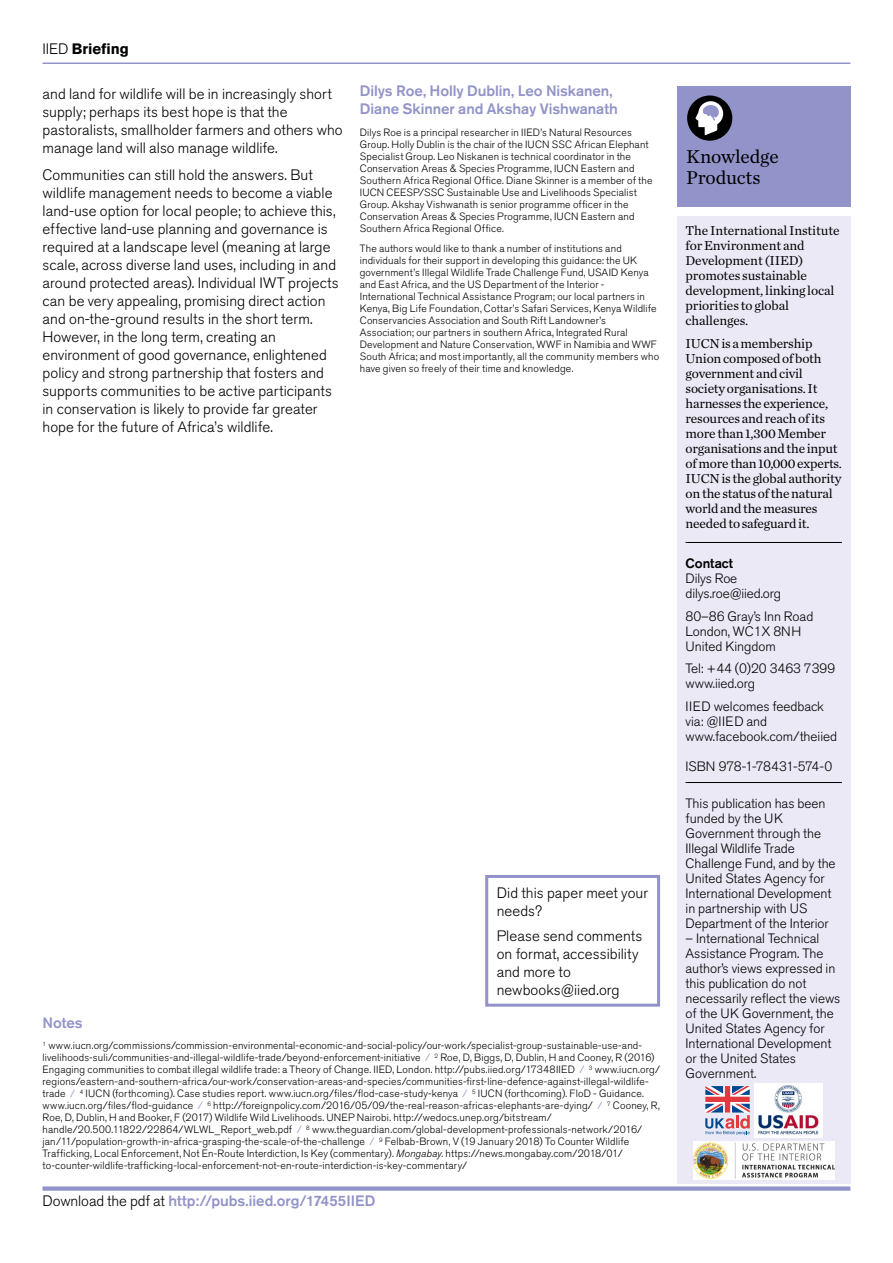
<style>
.page{position:relative;width:893px;height:1263px;background:#fff}
.page>*{position:absolute;margin:0;border:0;box-sizing:border-box;transform-origin:0 0}
.t1{font:19.5px/20.7px "Chronicle Text G1";letter-spacing:-.01em;color:#000}
.IIED_briefing_Body_c{font:300 15px/18px "Akzidenz Grotesk BE";letter-spacing:.005em;color:#000}
.IIED_briefing_Policy{font:300 15px/18px "Akzidenz Grotesk BE";letter-spacing:.005em;color:#000}
.IIED_briefing_Author{font:500 15px/18px "Akzidenz Grotesk BE";letter-spacing:-.005em;color:#9293c8}
.IIED_briefing_Body_c-2{font:500 15px "Akzidenz Grotesk BE";color:#9293c8}
.IIED_briefing_Body_c-3{font:700 15px "Akzidenz Grotesk BE";letter-spacing:-.005em;color:#000}
.IIED_briefing_Notes{font:500 15px "Akzidenz Grotesk BE";color:#9293c8}
.IIED_briefing_Contac{font:300 13.5px/15px "Akzidenz Grotesk BE";letter-spacing:-.005em;color:#000}
.IIED_briefing_About{font:13.5px/15px "Chronicle Text G1";letter-spacing:-.015em;color:#000}
.IIED_DP_Cover_body_c{font:300 13.5px "Akzidenz Grotesk BE";letter-spacing:-.01em;color:#000}
.IIED_briefing_Notes-2{font:300 10.5px/12px "Akzidenz Grotesk BE";letter-spacing:.015em;color:#000}
.IIED_briefing_Author-2{font:300 10.5px/12px "Akzidenz Grotesk BE";letter-spacing:.015em;color:#000}
.s1{font-weight:300}
.s2{color:#9293c8}
.s3{font-style:italic}
.s4{font-weight:300;color:#000}
.s5{font-weight:500}
</style>
<div class="page">
<div style="left:677px;top:86px;width:173px;height:121px;background:#9293c8"></div>
<div style="left:687px;top:95px;width:45px;height:46px;background:#000;border-radius:50%"></div>
<svg style="left:695px;top:101px;width:28px;height:34px"></svg>
<div style="left:677px;top:216px;width:173px;height:967px;background:#eae9f5"></div>
<hr style="left:686px;top:542px;width:156px;height:1px;background:#000">
<hr style="left:686px;top:782px;width:156px;height:1px;background:#000">
<hr style="left:43px;top:63px;width:807px;height:1px;background:#9293c8">
<div style="left:43px;top:1186px;width:807px;height:5px;background:#9293c8"></div>
<svg style="left:705px;top:1086px;width:45px;height:49px"></svg>
<img style="left:755px;top:1083px;width:67px;height:54px">
<img style="left:693px;top:1142px;width:141px;height:37px">
<div style="left:485px;top:875px;width:175px;height:132px;border:3px solid #9293c8"></div>
<p class="IIED_briefing_Body_c-3" style="left:43px;top:40px;width:88px"><span class="s1">IIED</span> Briefing</p>
<p class="IIED_briefing_Body_c" style="left:43px;top:85px;width:302px">and land for wildlife will be in increasingly short supply; perhaps its best hope is that the pastoralists, smallholder farmers and others who manage land will also manage wildlife.</p>
<p class="IIED_briefing_Body_c" style="left:43px;top:166px;width:298px">Communities can still hold the answers. But wildlife management needs to become a viable land-use option for local people; to achieve this, effective land-use planning and governance is required at a landscape level (meaning at large scale, across diverse land uses, including in and around protected areas). Individual IWT projects can be very appealing, promising direct action and on-the-ground results in the short term.<br>However, in the long term, creating an environment of good governance, enlightened policy and strong partnership that fosters and supports communities to be active participants in conservation is likely to provide far greater hope for the future of Africa’s wildlife.</p>
<p class="IIED_briefing_Author" style="left:360px;top:82px;width:260px">Dilys Roe, Holly Dublin, Leo Niskanen,<br>Diane Skinner and Akshay Vishwanath</p>
<p class="IIED_briefing_Author-2" style="left:360px;top:127px;width:294px">Dilys Roe is a principal researcher in IIED’s Natural Resources Group. Holly Dublin is the chair of the IUCN SSC African Elephant Specialist Group. Leo Niskanen is technical coordinator in the Conservation Areas &amp; Species Programme, IUCN Eastern and Southern Africa Regional Office. Diane Skinner is a member of the IUCN CEESP/SSC Sustainable Use and Livelihoods Specialist Group. Akshay Vishwanath is senior programme officer in the Conservation Areas &amp; Species Programme, IUCN Eastern and Southern Africa Regional Office.</p>
<p class="IIED_briefing_Author-2" style="left:360px;top:243px;width:301px">The authors would like to thank a number of institutions and individuals for their support in developing this guidance: the UK government’s Illegal Wildlife Trade Challenge Fund, USAID Kenya and East Africa, and the US Department of the Interior - International Technical Assistance Program; our local partners in Kenya, Big Life Foundation, Cottar’s Safari Services, Kenya Wildlife Conservancies Association and South Rift Landowner’s Association; our partners in southern Africa, Integrated Rural Development and Nature Conservation, WWF in Namibia and WWF South Africa; and most importantly, all the community members who have given so freely of their time and knowledge.</p>
<p class="IIED_briefing_Policy" style="left:497px;top:884px;width:153px">Did this paper meet your needs?</p>
<p class="IIED_briefing_Policy" style="left:497px;top:927px;width:147px">Please send comments on format, accessibility and more to newbooks@iied.org</p>
<p class="IIED_briefing_Notes" style="left:43px;top:1013px;width:42px">Notes</p>
<p class="IIED_briefing_Notes-2" style="left:43px;top:1040px;width:619px"><sup>1</sup> www.iucn.org/commissions/commission-environmental-economic-and-social-policy/our-work/specialist-group-sustainable-use-and&shy;livelihoods-suli/communities-and-illegal-wildlife-trade/beyond-enforcement-initiative <span class="s2">/</span> <sup>2</sup> Roe, D, Biggs, D, Dublin, H and Cooney, R (2016)<br>Engaging communities to combat illegal wildlife trade: a Theory of Change. IIED, London. http://pubs.iied.org/17348IIED <span class="s2">/</span> <sup>3</sup> www.iucn.org/ regions/eastern-and-southern-africa/our-work/conservation-areas-and-species/communities-first-line-defence-against-illegal-wildlife&shy;trade <span class="s2">/</span> <sup>4</sup> IUCN (forthcoming). Case studies report. www.iucn.org/files/flod-case-study-kenya <span class="s2">/</span> <sup>5</sup> IUCN (forthcoming). FloD - Guidance. www.iucn.org/files/flod-guidance <span class="s2">/</span> <sup>6</sup> http://foreignpolicy.com/2016/05/09/the-real-reason-africas-elephants-are-dying/ <span class="s2">/</span> <sup>7</sup> Cooney, R, Roe, D, Dublin, H and Booker, F (2017) Wildlife Wild Livelihoods. UNEP Nairobi. http://wedocs.unep.org/bitstream/ handle/20.500.11822/22864/WLWL_Report_web.pdf <span class="s2">/</span> <sup>8</sup> www.theguardian.com/global-development-professionals-network/2016/ jan/11/population-growth-in-africa-grasping-the-scale-of-the-challenge <span class="s2">/</span> <sup>9</sup> Felbab-Brown, V (19 January 2018) To Counter Wildlife Trafficking, Local Enforcement, Not En-Route Interdiction, Is Key (commentary). <span class="s3">Mongabay</span>. https://news.mongabay.com/2018/01/ to-counter-wildlife-trafficking-local-enforcement-not-en-route-interdiction-is-key-commentary/</p>
<p class="IIED_briefing_Body_c-2" style="left:43px;top:1192px;width:334px"><span class="s4">Download the pdf at</span> http://pubs.iied.org/17455IIED</p>
<p class="t1" style="left:686px;top:145px;width:94px">Knowledge<br>Products</p>
<p class="IIED_briefing_About" style="left:686px;top:223px;width:155px">The International Institute for Environment and<br>Development (IIED) promotes sustainable development, linking local priorities to global challenges.</p>
<p class="IIED_briefing_About" style="left:686px;top:335px;width:158px">IUCN is a membership<br>Union composed of both government and civil society organisations. It harnesses the experience, resources and reach of its more than 1,300 Member organisations and the input of more than 10,000 experts.<br>IUCN is the global authority on the status of the natural world and the measures needed to safeguard it.</p>
<p class="IIED_briefing_Contac" style="left:686px;top:556px;width:97px"><span class="s5">Contact<br></span>Dilys Roe dilys.roe@iied.org</p>
<p class="IIED_briefing_Contac" style="left:686px;top:609px;width:129px">80–86 Gray’s Inn Road<br>London, WC1X 8NH<br>United Kingdom</p>
<p class="IIED_briefing_Contac" style="left:686px;top:661px;width:151px">Tel: +44 (0)20 3463 7399 www.iied.org</p>
<p class="IIED_briefing_Contac" style="left:686px;top:699px;width:153px">IIED welcomes feedback via: @IIED and www.facebook.com/theiied</p>
<p class="IIED_DP_Cover_body_c" style="left:686px;top:759px;width:148px">ISBN 978-1-78431-574-0</p>
<p class="IIED_briefing_Contac" style="left:686px;top:796px;width:152px">This publication has been funded by the UK<br>Government through the<br>Illegal Wildlife Trade<br>Challenge Fund, and by the<br>United States Agency for<br>International Development in partnership with US<br>Department of the Interior</p>
<p class="IIED_briefing_Contac" style="left:686px;top:931px;width:156px">– International Technical<br>Assistance Program. The author’s views expressed in this publication do not necessarily reflect the views of the UK Government, the<br>United States Agency for<br>International Development or the United States<br>Government.</p>
</div>
